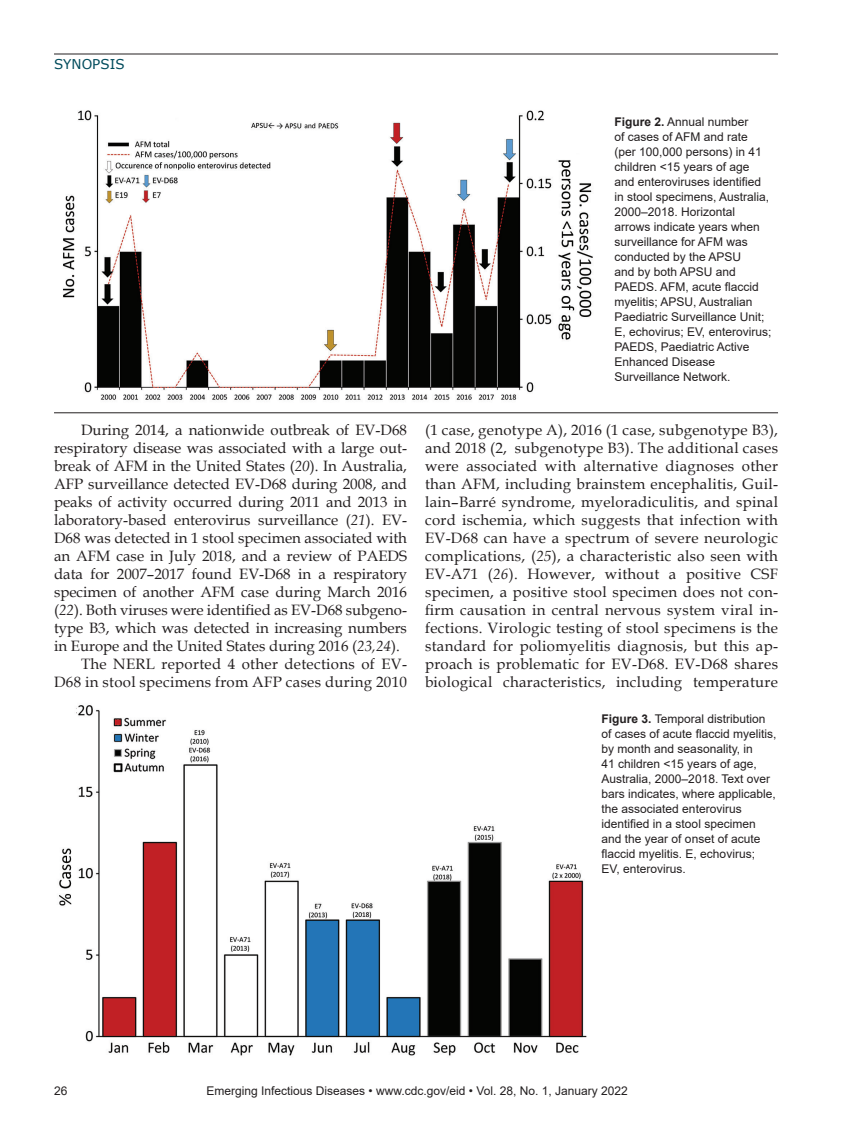
<style>
.page{position:relative;width:851px;height:1134px;background:#fff}
.page>*{position:absolute;margin:0;border:0;box-sizing:border-box;transform-origin:0 0}
.t1{font:15px/18px "Book Antiqua";color:#231f20;text-align:justify}
.t2{font:15px "Book Antiqua";letter-spacing:.02em;color:#231f20}
.t3{font:13.5px "Verdana";color:#004b5c}
.t4{font:12px/15px "Arial";color:#231f20}
.s1{font-style:italic}
.s2{font-weight:700}
</style>
<div class="page">
<hr style="left:54px;top:54px;width:724px;height:1px;background:#231f20">
<img style="left:63px;top:110px;width:530px;height:290px">
<hr style="left:54px;top:412px;width:724px;height:1px;background:#231f20">
<img style="left:59px;top:705px;width:528px;height:351px">
<p class="t3" style="left:54px;top:55px;width:72px">SYNOPSIS</p>
<p class="t1" style="left:81px;top:421px;width:327px">During 2014, a nationwide outbreak of EV-D68</p>
<p class="t1" style="left:54px;top:439px;width:354px">respiratory disease was associated with a large out-</p>
<p class="t1" style="left:54px;top:457px;width:354px">break of AFM in the United States (<span class="s1">20</span>). In Australia,</p>
<p class="t1" style="left:54px;top:475px;width:354px">AFP surveillance detected EV-D68 during 2008, and</p>
<p class="t1" style="left:54px;top:493px;width:354px">peaks of activity occurred during 2011 and 2013 in</p>
<p class="t1" style="left:54px;top:511px;width:354px">laboratory-based enterovirus surveillance (<span class="s1">21</span>). EV-</p>
<p class="t1" style="left:54px;top:529px;width:354px">D68 was detected in 1 stool specimen associated with</p>
<p class="t1" style="left:54px;top:547px;width:354px">an AFM case in July 2018, and a review of PAEDS</p>
<p class="t1" style="left:54px;top:565px;width:354px">data for 2007–2017 found EV-D68 in a respiratory</p>
<p class="t1" style="left:54px;top:583px;width:354px">specimen of another AFM case during March 2016</p>
<p class="t1" style="left:54px;top:601px;width:354px">(<span class="s1">22</span>). Both viruses were identified as EV-D68 subgeno-</p>
<p class="t1" style="left:54px;top:619px;width:354px">type B3, which was detected in increasing numbers</p>
<p class="t1" style="left:54px;top:637px;width:347px">in Europe and the United States during 2016 (<span class="s1">23,24</span>).</p>
<p class="t2" style="left:81px;top:654px;width:327px">The NERL reported 4 other detections of EV-</p>
<p class="t2" style="left:54px;top:672px;width:354px">D68 in stool specimens from AFP cases during 2010</p>
<p class="t4" style="left:614px;top:115px;width:158px"><span class="s2">Figure 2.</span> Annual number<br>of cases of AFM and rate (per 100,000 persons) in 41 children &lt;15 years of age and enteroviruses identified in stool specimens, Australia,<br>2000‒2018. Horizontal arrows indicate years when surveillance for AFM was conducted by the APSU<br>and by both APSU and<br>PAEDS. AFM, acute flaccid myelitis; APSU, Australian<br>Paediatric Surveillance Unit;<br>E, echovirus; EV, enterovirus;<br>PAEDS, Paediatric Active<br>Enhanced Disease<br>Surveillance Network.</p>
<p class="t1" style="left:425px;top:421px;width:354px">(1 case, genotype A), 2016 (1 case, subgenotype B3), and 2018 (2, subgenotype B3). The additional cases were associated with alternative diagnoses other than AFM, including brainstem encephalitis, Guil&shy;lain–Barré syndrome, myeloradiculitis, and spinal cord ischemia, which suggests that infection with EV-D68 can have a spectrum of severe neurologic complications, (<span class="s1">25</span>), a characteristic also seen with EV-A71 (<span class="s1">26</span>). However, without a positive CSF specimen, a positive stool specimen does not con&shy;firm causation in central nervous system viral in&shy;fections. Virologic testing of stool specimens is the standard for poliomyelitis diagnosis, but this ap&shy;proach is problematic for EV-D68. EV-D68 shares biological characteristics, including temperature</p>
<p class="t4" style="left:601px;top:711px;width:176px"><span class="s2">Figure 3.</span> Temporal distribution of cases of acute flaccid myelitis, by month and seasonality, in<br>41 children &lt;15 years of age,<br>Australia, 2000‒2018. Text over bars indicates, where applicable, the associated enterovirus identified in a stool specimen and the year of onset of acute flaccid myelitis. E, echovirus;<br>EV, enterovirus.</p>
<p class="t4" style="left:54px;top:1084px;width:15px">26</p>
<p class="t4" style="left:206px;top:1084px;width:423px">Emerging Infectious Diseases • www.cdc.gov/eid • Vol. 28, No. 1, January 2022</p>
</div>
